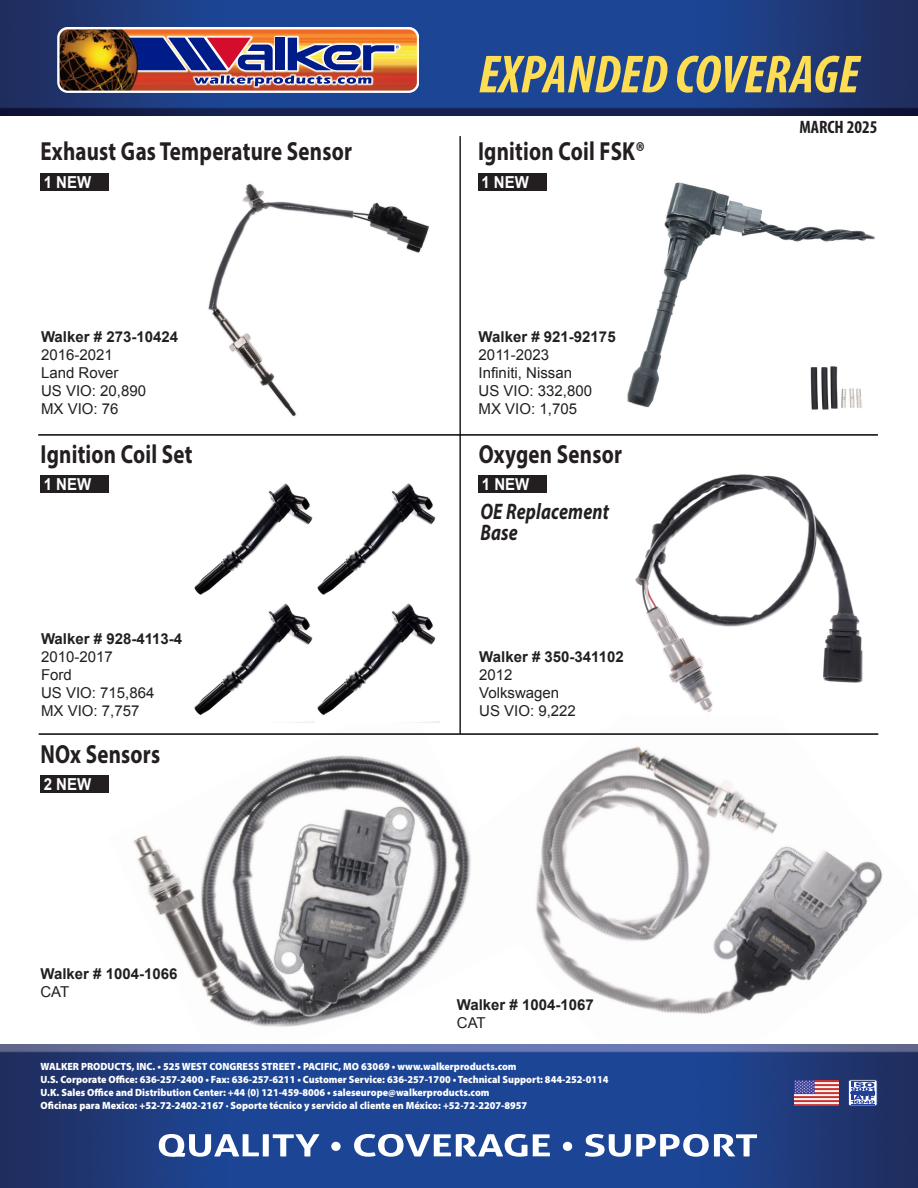
<style>
.page{position:relative;width:918px;height:1188px;background:#fff}
.page>*{position:absolute;margin:0;border:0;box-sizing:border-box;transform-origin:0 0}
.t1{font:italic 700 condensed 54px "Myriad Pro";color:#ffde54}
.t2{font:700 26.25px "Myriad Pro";letter-spacing:.01em;color:#231f20;scale:.8 1}
.t3{font:italic 700 22.5px "Myriad Pro";letter-spacing:.01em;color:#231f20;scale:.8 1}
.t4{font:700 condensed 18px "Myriad Pro";color:#231f20}
.t5{font:700 16.5px "Arial";color:#fff;scale:.91 1}
.t6{font:15px "Arial";color:#231f20}
.t7{font:700 15px "Arial";color:#231f20}
.t8{font:900 10.5px "Myriad Pro";color:#fff;scale:.95 1}
</style>
<div class="page">
<img style="left:536px;top:733px;width:347px;height:281px">
<img style="left:133px;top:721px;width:338px;height:306px">
<img style="left:635px;top:474px;width:228px;height:239px">
<img style="left:194px;top:483px;width:245px;height:239px">
<img style="left:627px;top:182px;width:248px;height:228px">
<img style="left:208px;top:184px;width:222px;height:233px">
<img style="left:0;top:1044px;width:918px;height:144px">
<svg style="left:848px;top:1080px;width:30px;height:26px"></svg>
<img style="left:795px;top:1080px;width:44px;height:26px">
<img style="left:0;top:0;width:918px;height:115px">
<svg style="left:57px;top:27px;width:362px;height:66px;background:#96646e"></svg>
<img style="left:58px;top:28px;width:82px;height:64px">
<div style="left:57px;top:27px;width:362px;height:66px;border:2px solid #fff;border-radius:9px"></div>
<hr style="left:39px;top:733px;width:839px;height:2px;background:#080302">
<hr style="left:459px;top:136px;width:2px;height:598px;background:#231f20">
<hr style="left:38px;top:434px;width:840px;height:2px;background:#080302">
<svg style="left:331px;top:1142px;width:10px;height:9px"></svg>
<svg style="left:354px;top:1134px;width:196px;height:23px"></svg>
<svg style="left:563px;top:1142px;width:9px;height:9px"></svg>
<svg style="left:585px;top:1134px;width:172px;height:23px"></svg>
<svg style="left:159px;top:1134px;width:161px;height:23px"></svg>
<div style="left:479px;top:475px;width:68px;height:18px;background:#231f20"></div>
<div style="left:40px;top:173px;width:69px;height:17px;background:#231f20"></div>
<div style="left:478px;top:173px;width:68px;height:17px;background:#231f20"></div>
<div style="left:40px;top:475px;width:69px;height:18px;background:#231f20"></div>
<div style="left:40px;top:775px;width:69px;height:18px;background:#231f20"></div>
<p class="t1" style="left:479px;top:41px;width:382px">EXPANDED COVERAGE</p>
<p class="t2" style="left:40px;top:135px;width:391px">Exhaust Gas Temperature Sensor</p>
<p class="t5" style="left:44px;top:171px;width:54px">1 NEW</p>
<p class="t7" style="left:41px;top:326px;width:139px">Walker # 273-10424</p>
<p class="t6" style="left:41px;top:344px;width:73px">2016-2021</p>
<p class="t6" style="left:41px;top:362px;width:79px">Land Rover</p>
<p class="t6" style="left:41px;top:380px;width:107px">US VIO: 20,890</p>
<p class="t6" style="left:41px;top:398px;width:79px">MX VIO: 76</p>
<p class="t2" style="left:40px;top:437px;width:192px">Ignition Coil Set</p>
<p class="t5" style="left:44px;top:473px;width:54px">1 NEW</p>
<p class="t7" style="left:41px;top:629px;width:143px">Walker # 928-4113-4</p>
<p class="t6" style="left:41px;top:647px;width:73px">2010-2017</p>
<p class="t6" style="left:41px;top:665px;width:32px">Ford</p>
<p class="t6" style="left:41px;top:683px;width:115px">US VIO: 715,864</p>
<p class="t6" style="left:41px;top:701px;width:100px">MX VIO: 7,757</p>
<p class="t2" style="left:40px;top:737px;width:151px">NOx Sensors</p>
<p class="t5" style="left:44px;top:774px;width:54px">2 NEW</p>
<p class="t7" style="left:40px;top:963px;width:139px">Walker # 1004-1066</p>
<p class="t6" style="left:40px;top:982px;width:30px">CAT</p>
<p class="t2" style="left:478px;top:135px;width:210px">Ignition Coil FSK®</p>
<p class="t5" style="left:481px;top:171px;width:54px">1 NEW</p>
<p class="t7" style="left:479px;top:326px;width:139px">Walker # 921-92175</p>
<p class="t6" style="left:479px;top:344px;width:72px">2011-2023</p>
<p class="t6" style="left:479px;top:362px;width:95px">Infiniti, Nissan</p>
<p class="t6" style="left:479px;top:380px;width:115px">US VIO: 332,800</p>
<p class="t6" style="left:479px;top:398px;width:100px">MX VIO: 1,705</p>
<p class="t2" style="left:479px;top:437px;width:181px">Oxygen Sensor</p>
<p class="t5" style="left:482px;top:473px;width:54px">1 NEW</p>
<p class="t3" style="left:480px;top:497px;width:163px">OE Replacement</p>
<p class="t3" style="left:480px;top:518px;width:48px">Base</p>
<p class="t7" style="left:479px;top:647px;width:146px">Walker # 350-341102</p>
<p class="t6" style="left:479px;top:665px;width:35px">2012</p>
<p class="t6" style="left:479px;top:683px;width:82px">Volkswagen</p>
<p class="t6" style="left:479px;top:701px;width:98px">US VIO: 9,222</p>
<p class="t7" style="left:457px;top:995px;width:139px">Walker # 1004-1067</p>
<p class="t6" style="left:457px;top:1013px;width:30px">CAT</p>
<p class="t8" style="left:40px;top:1060px;width:503px">WALKER PRODUCTS, INC. • 525 WEST CONGRESS STREET • PACIFIC, MO 63069 • www.walkerproducts.com</p>
<p class="t8" style="left:40px;top:1073px;width:600px">U.S. Corporate Office: 636-257-2400 • Fax: 636-257-6211 • Customer Service: 636-257-1700 • Technical Support: 844-252-0114</p>
<p class="t8" style="left:40px;top:1085px;width:474px">U.K. Sales Office and Distribution Center: +44 (0) 121-459-8006 • saleseurope@walkerproducts.com</p>
<p class="t8" style="left:40px;top:1098px;width:514px">Oficinas para Mexico: +52-72-2402-2167 · Soporte técnico y servicio al cliente en México: +52-72-2207-8957</p>
<p class="t4" style="left:799px;top:116px;width:80px">MARCH 2025</p>
</div>
